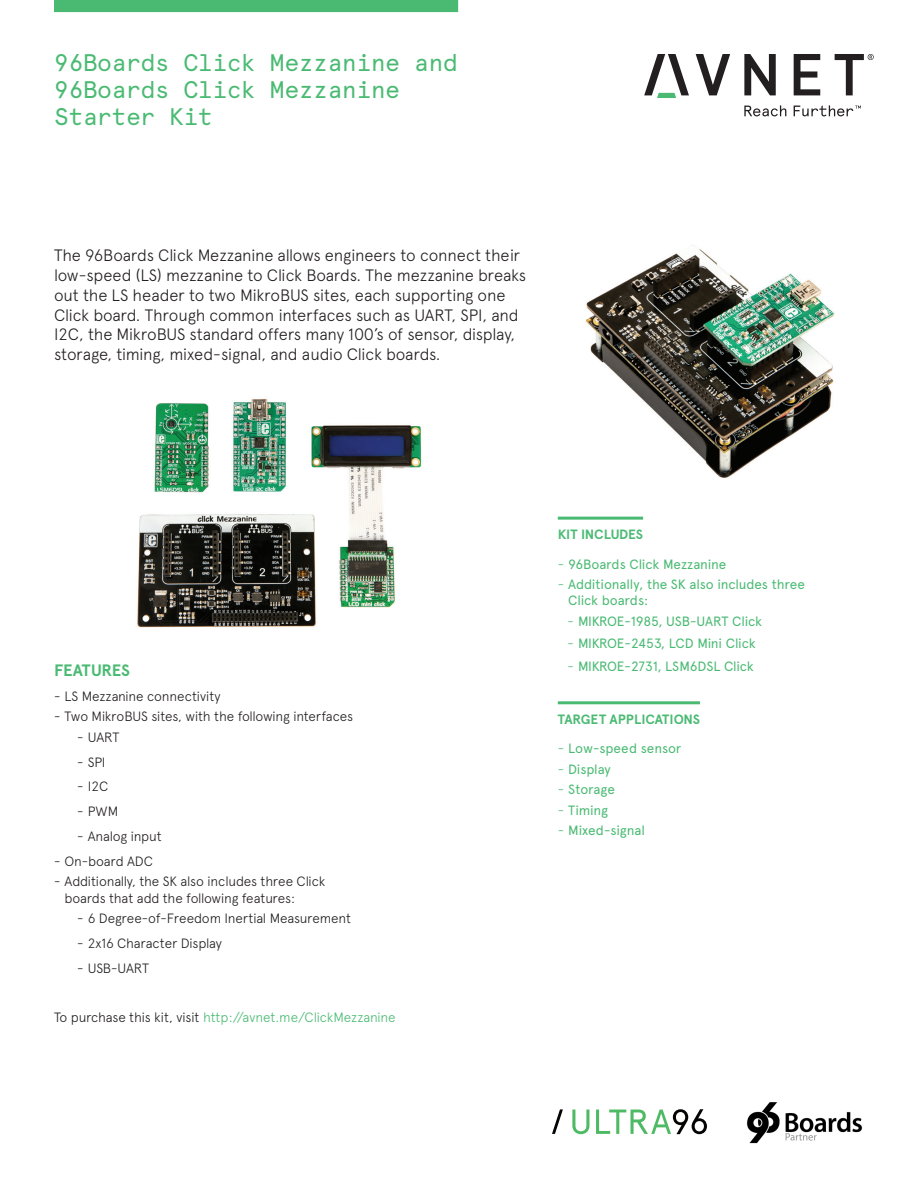
<style>
.page{position:relative;width:918px;height:1188px;background:#fff}
.page>*{position:absolute;margin:0;border:0;box-sizing:border-box;transform-origin:0 0}
.Main_Headline{font:24px/27px "Apercu Avnet Mono";letter-spacing:-.02em;color:#4aba73}
.Body_copy_large{font:300 16.5px/19.8px "Apercu Pro";letter-spacing:-.015em;color:#231f20}
.BODY_COPY_HEADER_-_G{font:700 16.5px "Apercu Pro";letter-spacing:-.005em;color:#4aba73}
.t1{font:300 13.5px/16.2px "Apercu Pro";letter-spacing:-.015em;color:#231f20}
.t2{font:13.5px/16.2px "Apercu Pro";letter-spacing:-.015em;color:#4aba73}
.Body_copy_small{font:300 13.5px "Apercu Pro";letter-spacing:-.015em;color:#4aba73}
.SIDE_BAR_HEADER{font:700 13.5px "Apercu Pro";letter-spacing:-.005em;color:#4aba73}
.s1{font-family:"Apercu Avnet"}
.s2{color:#231f20}
.s3{font-weight:300}
.s4{font-family:"Apercu Avnet";font-weight:300}
</style>
<div class="page">
<img style="left:585px;top:245px;width:250px;height:233px">
<img style="left:137px;top:398px;width:285px;height:230px">
<hr style="left:558px;top:517px;width:85px;height:3px;background:#4aba73">
<hr style="left:558px;top:701px;width:142px;height:3px;background:#4aba73">
<div style="left:54px;top:0;width:404px;height:12px;background:#4aba73"></div>
<svg style="left:572px;top:1110px;width:17px;height:24px"></svg>
<svg style="left:596px;top:1109px;width:111px;height:25px"></svg>
<svg style="left:552px;top:1109px;width:11px;height:25px"></svg>
<img style="left:746px;top:1102px;width:117px;height:42px">
<svg style="left:644px;top:54px;width:45px;height:44px"></svg>
<svg style="left:794px;top:54px;width:26px;height:41px"></svg>
<svg style="left:696px;top:54px;width:34px;height:41px"></svg>
<svg style="left:744px;top:54px;width:32px;height:41px"></svg>
<svg style="left:835px;top:54px;width:39px;height:41px"></svg>
<svg style="left:744px;top:105px;width:42px;height:11px"></svg>
<svg style="left:794px;top:105px;width:67px;height:11px"></svg>
<p class="Main_Headline" style="left:54px;top:48px;width:405px">96Boards Click Mezzanine and<br>96Boards Click Mezzanine<br>Starter Kit</p>
<p class="Body_copy_large" style="left:54px;top:244px;width:474px">The 96Boards Click Mezzanine allows engineers to connect their low-speed (LS) mezzanine to Click Boards. The mezzanine breaks out the LS header to two MikroBUS sites, each supporting one Click board. Through common interfaces such as UART, SPI, and I2C, the MikroBUS standard offers many 100’s of sensor, display, storage, timing, mixed-signal, and audio Click boards.</p>
<p class="BODY_COPY_HEADER_-_G" style="left:54px;top:658px;width:78px">FEATURES</p>
<p class="t1" style="left:54px;top:687px;width:168px">- LS Mezzanine connectivity</p>
<p class="t1" style="left:54px;top:707px;width:301px">- Two MikroBUS sites, with the following interfaces</p>
<p class="t1" style="left:77px;top:728px;width:44px"><span class="s1">-</span> UART</p>
<p class="t1" style="left:77px;top:753px;width:30px"><span class="s1">-</span> SPI</p>
<p class="t1" style="left:77px;top:777px;width:32px"><span class="s1">-</span> I2C</p>
<p class="t1" style="left:77px;top:802px;width:42px"><span class="s1">-</span> PWM</p>
<p class="t1" style="left:77px;top:827px;width:86px"><span class="s1">-</span> Analog input</p>
<p class="t1" style="left:54px;top:852px;width:100px">- On-board ADC</p>
<p class="t1" style="left:64px;top:872px;width:262px;text-indent:-10px">- Additionally, the SK also includes three Click boards that add the following features:</p>
<p class="t1" style="left:77px;top:909px;width:275px"><span class="s1">-</span> 6 Degree-of-Freedom Inertial Measurement</p>
<p class="t1" style="left:77px;top:934px;width:146px"><span class="s1">-</span> 2x16 Character Display</p>
<p class="t1" style="left:77px;top:959px;width:73px"><span class="s1">-</span> USB-UART</p>
<p class="Body_copy_small" style="left:54px;top:1007px;width:343px"><span class="s2">To purchase this kit, visit</span> http://avnet.me/ClickMezzanine</p>
<p class="SIDE_BAR_HEADER" style="left:558px;top:524px;width:87px">KIT INCLUDES</p>
<p class="t2" style="left:558px;top:555px;width:170px"><span class="s3">-</span> 96Boards Click Mezzanine</p>
<p class="t2" style="left:568px;top:575px;width:238px;text-indent:-10px"><span class="s3">-</span> Additionally, the SK also includes three<br>Click boards:</p>
<p class="t2" style="left:568px;top:612px;width:196px"><span class="s4">-</span> MIKROE-1985, USB-UART Click</p>
<p class="t2" style="left:568px;top:635px;width:190px"><span class="s4">-</span> MIKROE-2453, LCD Mini Click</p>
<p class="t2" style="left:568px;top:657px;width:188px"><span class="s4">-</span> MIKROE-2731, LSM6DSL Click</p>
<p class="SIDE_BAR_HEADER" style="left:558px;top:709px;width:144px">TARGET APPLICATIONS</p>
<p class="t2" style="left:558px;top:739px;width:125px"><span class="s3">-</span> Low-speed sensor</p>
<p class="t2" style="left:558px;top:760px;width:54px"><span class="s3">-</span> Display</p>
<p class="t2" style="left:558px;top:780px;width:59px"><span class="s3">-</span> Storage</p>
<p class="t2" style="left:558px;top:801px;width:52px"><span class="s3">-</span> Timing</p>
<p class="t2" style="left:558px;top:821px;width:89px"><span class="s3">-</span> Mixed-signal</p>
</div>
